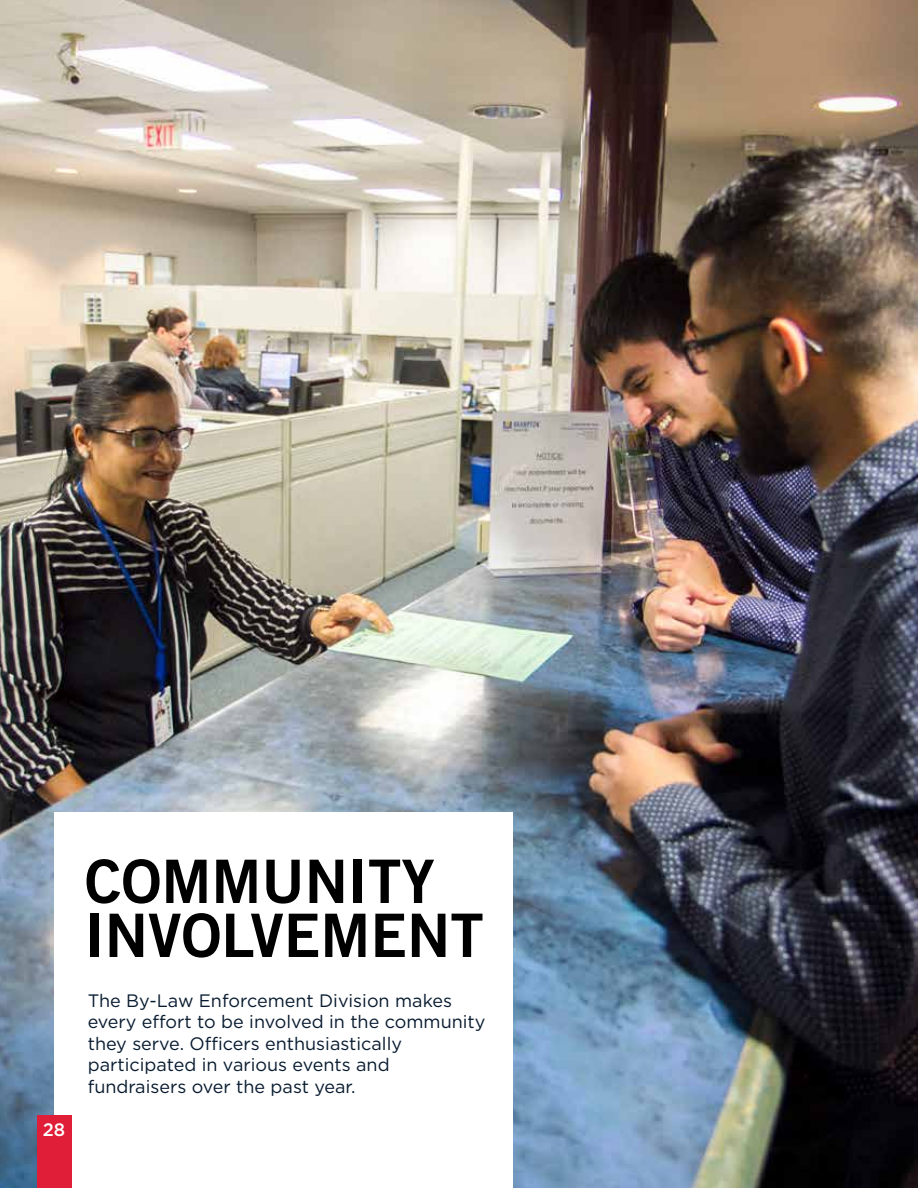
<style>
.page{position:relative;width:918px;height:1188px;background:#fff}
.page>*{position:absolute;margin:0;border:0;box-sizing:border-box;transform-origin:0 0}
.t1{font:60px/54px "Trade Gothic LT Std Bd 2";color:#000}
.t2{font:18px/21.6px "Gotham";color:#081b30}
.t3{font:500 18px "Gotham";color:#fff}
</style>
<div class="page">
<img style="left:0;top:0;width:918px;height:1188px">
<div style="left:54px;top:813px;width:459px;height:375px;background:#fff"></div>
<div style="left:37px;top:1116px;width:34px;height:72px;background:#e01e37"></div>
<p class="t3" style="left:43px;top:1119px;width:24px">28</p>
<h1 class="t1" style="left:85px;top:854px;width:400px">COMMUNITY<br>INVOLVEMENT</h1>
<p class="t2" style="left:88px;top:989px;width:399px">The By-Law Enforcement Division makes every effort to be involved in the community they serve. Officers enthusiastically participated in various events and fundraisers over the past year.</p>
</div>
